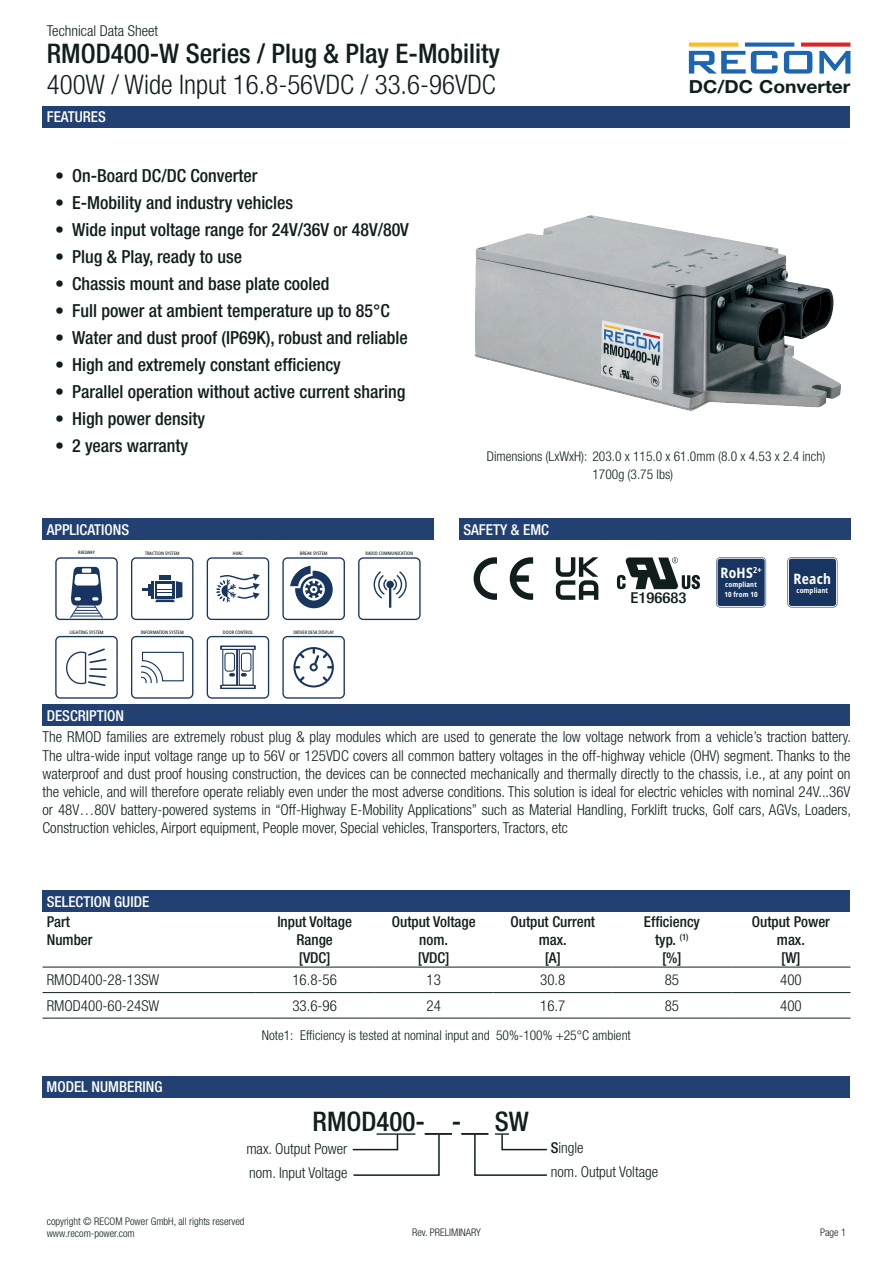
<style>
.page{position:relative;width:893px;height:1263px;background:#fff}
.page>*{position:absolute;margin:0;border:0;box-sizing:border-box;transform-origin:0 0}
.t1{font:500 condensed 27px "Helvetica Neue LT Std";color:#101f1e}
.t2{font:300 condensed 27px "Helvetica Neue LT Std";color:#101f1e}
.t3{font:500 condensed 18px "Helvetica Neue LT Std";color:#101f1e}
.t4{font:700 18px "Helvetica Neue LT Std";color:#101f1e;scale:1.07 1}
.t5{font:300 condensed 15px/18px "Helvetica Neue LT Std";color:#101f1e}
.t6{font:500 condensed 15px/18px "Helvetica Neue LT Std";color:#101f1e;text-align:center}
.t7{font:500 condensed 15px "Helvetica Neue LT Std";color:#fff}
.t8{font:500 condensed 15px "Helvetica Neue LT Std";color:#101f1e;scale:1.11 1}
.t9{font:700 condensed 14.4px "Noto Sans";letter-spacing:.02em;color:#fff}
.t10{font:300 condensed 13.5px "Helvetica Neue LT Std";color:#101f1e}
.t11{font:300 condensed 10.5px/11.2px "Helvetica Neue LT Std";color:#101f1e}
.t12{font:700 condensed 7.2px/9.3px "Noto Sans";letter-spacing:.02em;color:#fff}
.t13{font:500 condensed 4.8px "Noto Sans";color:#142323}
.t14{font:500 condensed 4.8px "Noto Sans";letter-spacing:-.005em;color:#101f1e}
.s1{font-weight:500}
</style>
<div class="page">
<svg style="left:689px;top:43px;width:49px;height:4px"></svg>
<svg style="left:745px;top:43px;width:49px;height:4px"></svg>
<svg style="left:801px;top:43px;width:49px;height:4px"></svg>
<svg style="left:689px;top:51px;width:89px;height:23px"></svg>
<svg style="left:784px;top:51px;width:28px;height:23px"></svg>
<svg style="left:819px;top:51px;width:31px;height:23px"></svg>
<svg style="left:556px;top:557px;width:42px;height:43px"></svg>
<svg style="left:716px;top:557px;width:50px;height:50px;background:#29456c"></svg>
<svg style="left:474px;top:557px;width:23px;height:43px"></svg>
<svg style="left:510px;top:557px;width:23px;height:43px"></svg>
<svg style="left:787px;top:557px;width:50px;height:50px;background:#2a466d"></svg>
<hr style="left:43px;top:992px;width:212px;height:1px;background:#101f1e">
<hr style="left:255px;top:992px;width:119px;height:1px;background:#101f1e">
<hr style="left:374px;top:992px;width:119px;height:1px;background:#101f1e">
<hr style="left:493px;top:992px;width:119px;height:1px;background:#101f1e">
<hr style="left:612px;top:992px;width:119px;height:1px;background:#101f1e">
<hr style="left:731px;top:992px;width:119px;height:1px;background:#101f1e">
<hr style="left:43px;top:1018px;width:212px;height:1px;background:#101f1e">
<hr style="left:255px;top:1018px;width:119px;height:1px;background:#101f1e">
<hr style="left:374px;top:1018px;width:119px;height:1px;background:#101f1e">
<hr style="left:493px;top:1018px;width:119px;height:1px;background:#101f1e">
<hr style="left:612px;top:1018px;width:119px;height:1px;background:#101f1e">
<hr style="left:731px;top:1018px;width:119px;height:1px;background:#101f1e">
<hr style="left:43px;top:967px;width:212px;height:1px;background:#101f1e">
<hr style="left:255px;top:967px;width:119px;height:1px;background:#101f1e">
<hr style="left:374px;top:967px;width:119px;height:1px;background:#101f1e">
<hr style="left:493px;top:967px;width:119px;height:1px;background:#101f1e">
<hr style="left:612px;top:967px;width:119px;height:1px;background:#101f1e">
<hr style="left:731px;top:967px;width:119px;height:1px;background:#101f1e">
<img style="left:474px;top:215px;width:367px;height:196px">
<div style="left:43px;top:890px;width:807px;height:22px;background:#224071"></div>
<div style="left:42px;top:1076px;width:808px;height:22px;background:#224071"></div>
<div style="left:43px;top:705px;width:807px;height:21px;background:#224071"></div>
<div style="left:43px;top:519px;width:391px;height:21px;background:#224071"></div>
<div style="left:43px;top:106px;width:807px;height:22px;background:#224071"></div>
<div style="left:459px;top:519px;width:391px;height:21px;background:#224071"></div>
<svg style="left:617px;top:557px;width:83px;height:32px"></svg>
<svg style="left:352px;top:1133px;width:88px;height:43px"></svg>
<hr style="left:377px;top:1133px;width:38px;height:2px;background:#101f1e">
<hr style="left:425px;top:1133px;width:27px;height:2px;background:#101f1e">
<hr style="left:461px;top:1133px;width:27px;height:2px;background:#101f1e">
<svg style="left:473px;top:1133px;width:74px;height:43px"></svg>
<svg style="left:358px;top:557px;width:63px;height:63px"></svg>
<svg style="left:131px;top:557px;width:62px;height:63px"></svg>
<div style="left:159px;top:575px;width:12px;height:5px;background:#183660"></div>
<svg style="left:131px;top:636px;width:62px;height:63px"></svg>
<svg style="left:207px;top:557px;width:62px;height:63px"></svg>
<svg style="left:207px;top:636px;width:62px;height:63px"></svg>
<svg style="left:220px;top:685px;width:36px;height:4px"></svg>
<svg style="left:220px;top:645px;width:36px;height:5px"></svg>
<hr style="left:238px;top:649px;width:1px;height:36px;background:#183660">
<svg style="left:55px;top:557px;width:63px;height:63px"></svg>
<svg style="left:55px;top:636px;width:63px;height:63px"></svg>
<svg style="left:282px;top:557px;width:63px;height:63px"></svg>
<svg style="left:282px;top:636px;width:63px;height:63px"></svg>
<p class="t5" style="left:47px;top:22px;width:113px">Technical Data Sheet</p>
<h1 class="t2" style="left:47px;top:69px;width:451px">400W / Wide Input 16.8-56VDC / 33.6-96VDC</h1>
<p class="t4" style="left:689px;top:75px;width:153px">DC/DC Converter</p>
<h1 class="t1" style="left:47px;top:37px;width:455px">RMOD400-W Series / Plug &amp; Play E-Mobility</h1>
<p class="t7" style="left:47px;top:108px;width:61px">FEATURES</p>
<p class="t3" style="left:55px;top:165px;width:204px">• On-Board DC/DC Converter</p>
<p class="t3" style="left:55px;top:192px;width:240px">• E-Mobility and industry vehicles</p>
<p class="t3" style="left:55px;top:219px;width:355px">• Wide input voltage range for 24V/36V or 48V/80V</p>
<p class="t3" style="left:55px;top:246px;width:189px">• Plug &amp; Play, ready to use</p>
<p class="t3" style="left:55px;top:273px;width:276px">• Chassis mount and base plate cooled</p>
<p class="t3" style="left:55px;top:300px;width:336px">• Full power at ambient temperature up to 85°C</p>
<p class="t3" style="left:55px;top:327px;width:354px">• Water and dust proof (IP69K), robust and reliable</p>
<p class="t3" style="left:55px;top:354px;width:287px">• High and extremely constant efficiency</p>
<p class="t3" style="left:55px;top:381px;width:352px">• Parallel operation without active current sharing</p>
<p class="t3" style="left:55px;top:408px;width:152px">• High power density</p>
<p class="t3" style="left:55px;top:435px;width:135px">• 2 years warranty</p>
<p class="t7" style="left:47px;top:520px;width:84px">APPLICATIONS</p>
<p class="t14" style="left:78px;top:549px;width:18px">RAILWAY</p>
<p class="t13" style="left:145px;top:550px;width:36px">TRACTION SYSTEM</p>
<p class="t13" style="left:366px;top:550px;width:49px">RADIO COMMUNICATION</p>
<p class="t13" style="left:233px;top:550px;width:12px">HVAC</p>
<p class="t13" style="left:300px;top:550px;width:29px">BREAK SYSTEM</p>
<p class="t13" style="left:69px;top:628px;width:36px">LIGHTING SYSTEM</p>
<p class="t13" style="left:141px;top:628px;width:45px">INFORMATION SYSTEM</p>
<p class="t13" style="left:223px;top:628px;width:32px">DOOR CONTROL</p>
<p class="t13" style="left:293px;top:628px;width:42px">DRIVER DESK DISPLAY</p>
<p class="t7" style="left:47px;top:706px;width:79px">DESCRIPTION</p>
<p class="t10" style="left:487px;top:449px;width:340px">Dimensions (LxWxH): 203.0 x 115.0 x 61.0mm (8.0 x 4.53 x 2.4 inch)</p>
<p class="t7" style="left:463px;top:520px;width:87px">SAFETY &amp; EMC</p>
<p class="t10" style="left:592px;top:467px;width:82px">1700g (3.75 lbs)</p>
<p class="t8" style="left:630px;top:589px;width:52px">E196683</p>
<p class="t9" style="left:720px;top:562px;width:43px">RoHS<sup>2+</sup></p>
<p class="t12" style="left:724px;top:580px;width:35px">compliant<br>10 from 10</p>
<p class="t9" style="left:793px;top:568px;width:39px">Reach</p>
<p class="t12" style="left:796px;top:586px;width:33px">compliant</p>
<p class="t5" style="left:43px;top:728px;width:810px;text-align:justify">The RMOD families are extremely robust plug &amp; play modules which are used to generate the low voltage network from a vehicle’s traction battery.<br>The ultra-wide input voltage range up to 56V or 125VDC covers all common battery voltages in the off-highway vehicle (OHV) segment. Thanks to the waterproof and dust proof housing construction, the devices can be connected mechanically and thermally directly to the chassis, i.e., at any point on the vehicle, and will therefore operate reliably even under the most adverse conditions. This solution is ideal for electric vehicles with nominal 24V...36V or 48V…80V battery-powered systems in “Off-Highway E-Mobility Applications” such as Material Handling, Forklift trucks, Golf cars, AGVs, Loaders, Construction vehicles, Airport equipment, People mover, Special vehicles, Transporters, Tractors, etc</p>
<p class="t7" style="left:47px;top:892px;width:104px">SELECTION GUIDE</p>
<p class="t6" style="left:47px;top:912px;width:47px;text-align:left">Part<br>Number</p>
<p class="t6" style="left:277px;top:912px;width:76px">Input Voltage<br>Range<br>[VDC]</p>
<p class="t6" style="left:392px;top:912px;width:85px">Output Voltage nom.<br>[VDC]</p>
<p class="t6" style="left:510px;top:912px;width:86px">Output Current max.<br>[A]</p>
<p class="t6" style="left:644px;top:912px;width:57px">Efficiency typ. <sup>(1) </sup>[%]</p>
<p class="t6" style="left:752px;top:912px;width:80px">Output Power max.<br>[W]</p>
<p class="t5" style="left:47px;top:971px;width:114px">RMOD400-28-13SW</p>
<p class="t5" style="left:292px;top:971px;width:46px">16.8-56</p>
<p class="t5" style="left:426px;top:971px;width:16px">13</p>
<p class="t5" style="left:540px;top:971px;width:27px">30.8</p>
<p class="t5" style="left:665px;top:971px;width:16px">85</p>
<p class="t5" style="left:780px;top:971px;width:23px">400</p>
<p class="t5" style="left:47px;top:996px;width:114px">RMOD400-60-24SW</p>
<p class="t5" style="left:292px;top:996px;width:46px">33.6-96</p>
<p class="t5" style="left:426px;top:996px;width:16px">24</p>
<p class="t5" style="left:540px;top:996px;width:27px">16.7</p>
<p class="t5" style="left:665px;top:996px;width:16px">85</p>
<p class="t5" style="left:780px;top:996px;width:23px">400</p>
<p class="t7" style="left:47px;top:1078px;width:117px">MODEL NUMBERING</p>
<p class="t10" style="left:262px;top:1027px;width:371px">Note1: Efficiency is tested at nominal input and 50%-100% +25°C ambient</p>
<h1 class="t1" style="left:313px;top:1106px;width:218px">RMOD400-__-__ SW</h1>
<p class="t5" style="left:246px;top:1136px;width:103px;line-height:24px">max. Output Power nom. Input Voltage</p>
<p class="t5" style="left:551px;top:1136px;width:109px;line-height:24px"><span class="s1">S</span>ingle<br>nom. Output Voltage</p>
<p class="t11" style="left:47px;top:1216px;width:199px">copyright © RECOM Power GmbH, all rights reserved www.recom-power.com</p>
<p class="t11" style="left:412px;top:1226px;width:70px">Rev. PRELIMINARY</p>
<p class="t11" style="left:820px;top:1226px;width:28px">Page 1</p>
</div>
